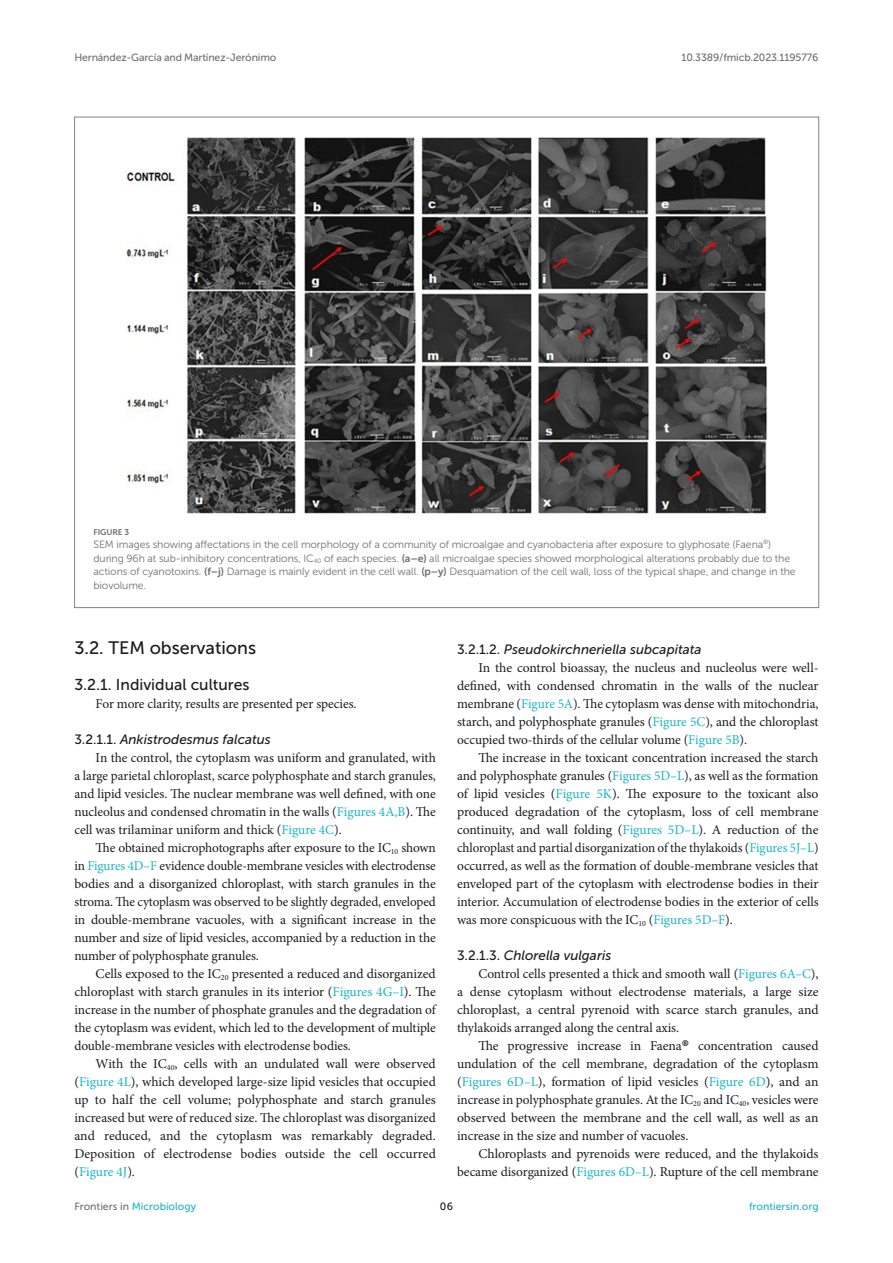
<style>
.page{position:relative;width:893px;height:1263px;background:#fff}
.page>*{position:absolute;margin:0;border:0;box-sizing:border-box;transform-origin:0 0}
.HEAD_2{font:18px "Museo Sans 500";color:#1b1c1b}
.HEAD_3_after_HEAD_2{font:15.75px "Museo Sans 500";color:#1b1c1b}
.TEXT{font:13.5px/18px "Minion Pro";letter-spacing:-.005em;color:#1b1c1b;text-align:justify}
.TEXT_FLUSH{font:13.5px/18px "Minion Pro";letter-spacing:-.005em;color:#1b1c1b;text-align:justify}
.HEAD_4{font:italic 13.5px "Museo Sans 500";color:#1b1c1b}
.FIG_LEG{font:10.5px/13.5px "Museo Sans 300";letter-spacing:-.01em;color:#706f70}
.t1{font:10.5px "Museo Sans 500";letter-spacing:-.015em;color:#706f70}
.t2{font:10.5px "Museo Sans 500";color:#1db5c3}
.t3{font:10.5px "Museo Sans 500";color:#1b1c1b}
.FIG_HD{font:8.25px "Museo Sans 700";letter-spacing:-.01em;color:#706f70}
.s1{font-family:"Museo Sans 700"}
.s2{font-style:normal}
.s3{color:#1db5c3}
.s4{font-size:22.5px;color:#000}
.s5{color:#706f70}
</style>
<div class="page">
<img style="left:126px;top:137px;width:641px;height:377px">
<p class="t1" style="left:74px;top:51px;width:203px">Hernández-García and Martínez-Jerónimo</p>
<p class="t1" style="left:681px;top:51px;width:139px">10.3389/fmicb.2023.1195776</p>
<p class="FIG_HD" style="left:94px;top:527px;width:37px">FIGURE 3</p>
<p class="FIG_LEG" style="left:94px;top:538px;width:704px">SEM images showing affectations in the cell morphology of a community of microalgae and cyanobacteria after exposure to glyphosate (Faena<sup>®</sup>) during 96 h at sub-inhibitory concentrations, IC<sub>40</sub> of each species. <span class="s1">(a–e)</span> all microalgae species showed morphological alterations probably due to the actions of cyanotoxins. <span class="s1">(f–j)</span> Damage is mainly evident in the cell wall. <span class="s1">(p–y)</span> Desquamation of the cell wall, loss of the typical shape, and change in the biovolume.</p>
<p class="HEAD_2" style="left:74px;top:638px;width:183px">3.2. TEM observations</p>
<p class="HEAD_3_after_HEAD_2" style="left:74px;top:676px;width:177px">3.2.1. Individual cultures</p>
<p class="TEXT_FLUSH" style="left:96px;top:695px;width:262px">For more clarity, results are presented per species.</p>
<p class="HEAD_4" style="left:74px;top:732px;width:198px"><span class="s2">3.2.1.1.</span> Ankistrodesmus falcatus</p>
<p class="TEXT_FLUSH" style="left:74px;top:749px;width:363px;text-indent:21px">In the control, the cytoplasm was uniform and granulated, with a large parietal chloroplast, scarce polyphosphate and starch granules, and lipid vesicles. The nuclear membrane was well defined, with one nucleolus and condensed chromatin in the walls (<span class="s3">Figures 4A,B</span>). The cell was trilaminar uniform and thick (<span class="s3">Figure 4C</span>).</p>
<p class="TEXT" style="left:74px;top:839px;width:363px;text-indent:21px">The obtained microphotographs after exposure to the IC<sub>10</sub> shown in <span class="s3">Figures 4D–F</span> evidence double-membrane vesicles with electrodense bodies and a disorganized chloroplast, with starch granules in the stroma. The cytoplasm was observed to be slightly degraded, enveloped in double-membrane vacuoles, with a significant increase in the number and size of lipid vesicles, accompanied by a reduction in the number of polyphosphate granules.</p>
<p class="TEXT" style="left:74px;top:965px;width:363px;text-indent:21px">Cells exposed to the IC<sub>20</sub> presented a reduced and disorganized chloroplast with starch granules in its interior (<span class="s3">Figures 4G–I</span>). The increase in the number of phosphate granules and the degradation of the cytoplasm was evident, which led to the development of multiple double-membrane vesicles with electrodense bodies.</p>
<p class="TEXT" style="left:74px;top:1055px;width:363px;text-indent:21px">With the IC<sub>40</sub>, cells with an undulated wall were observed (<span class="s3">Figure 4L</span>), which developed large-size lipid vesicles that occupied up to half the cell volume; polyphosphate and starch granules increased but were of reduced size. The chloroplast was disorganized and reduced, and the cytoplasm was remarkably degraded.<br>Deposition of electrodense bodies outside the cell occurred (<span class="s3">Figure 4J</span>).</p>
<p class="HEAD_4" style="left:457px;top:642px;width:246px"><span class="s2">3.2.1.2.</span> Pseudokirchneriella subcapitata</p>
<p class="TEXT_FLUSH" style="left:457px;top:659px;width:363px;text-indent:21px">In the control bioassay, the nucleus and nucleolus were well&shy;defined, with condensed chromatin in the walls of the nuclear membrane (<span class="s3">Figure 5A</span>). The cytoplasm was dense with mitochondria, starch, and polyphosphate granules (<span class="s3">Figure 5C</span>), and the chloroplast occupied two-thirds of the cellular volume (<span class="s3">Figure 5B</span>).</p>
<p class="TEXT" style="left:457px;top:749px;width:363px;text-indent:21px">The increase in the toxicant concentration increased the starch and polyphosphate granules (<span class="s3">Figures 5D–L</span>), as well as the formation of lipid vesicles (<span class="s3">Figure 5K</span>). The exposure to the toxicant also produced degradation of the cytoplasm, loss of cell membrane continuity, and wall folding (<span class="s3">Figures 5D–L</span>). A reduction of the chloroplast and partial disorganization of the thylakoids (<span class="s3">Figures 5J–L</span>) occurred, as well as the formation of double-membrane vesicles that enveloped part of the cytoplasm with electrodense bodies in their interior. Accumulation of electrodense bodies in the exterior of cells was more conspicuous with the IC<sub>10</sub> (<span class="s3">Figures 5D–F</span>).</p>
<p class="HEAD_4" style="left:457px;top:948px;width:156px"><span class="s2">3.2.1.3.</span> Chlorella vulgaris</p>
<p class="TEXT_FLUSH" style="left:457px;top:965px;width:363px;text-indent:21px">Control cells presented a thick and smooth wall (<span class="s3">Figures 6A–C</span>), a dense cytoplasm without electrodense materials, a large size chloroplast, a central pyrenoid with scarce starch granules, and thylakoids arranged along the central axis.</p>
<p class="TEXT" style="left:457px;top:1037px;width:363px;text-indent:21px">The progressive increase in Faena<span class="s4">®</span> concentration caused undulation of the cell membrane, degradation of the cytoplasm (<span class="s3">Figures 6D–L</span>), formation of lipid vesicles (<span class="s3">Figure 6D</span>), and an increase in polyphosphate granules. At the IC<sub>20</sub> and IC<sub>40</sub>, vesicles were observed between the membrane and the cell wall, as well as an increase in the size and number of vacuoles.</p>
<p class="TEXT" style="left:457px;top:1145px;width:363px;text-align:right">Chloroplasts and pyrenoids were reduced, and the thylakoids became disorganized (<span class="s3">Figures 6D–L</span>). Rupture of the cell membrane</p>
<p class="t2" style="left:74px;top:1200px;width:123px"><span class="s5">Frontiers in</span> Microbiology</p>
<p class="t3" style="left:440px;top:1200px;width:15px">06</p>
<p class="t2" style="left:749px;top:1200px;width:71px">frontiersin.org</p>
</div>
